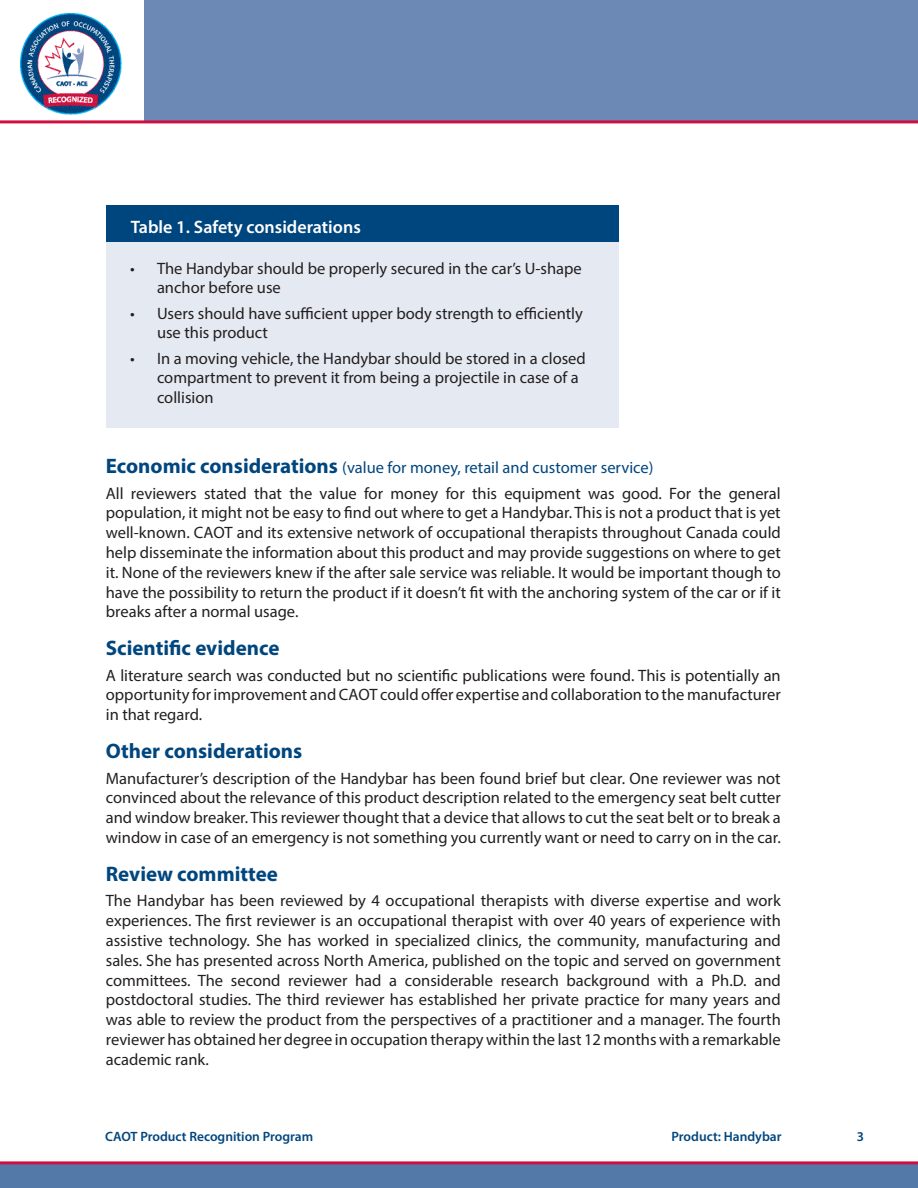
<style>
.page{position:relative;width:918px;height:1188px;background:#fff}
.page>*{position:absolute;margin:0;border:0;box-sizing:border-box;transform-origin:0 0}
.Subheading_14_pt_bol{font:700 21px "Myriad Pro";color:#00467e}
.Table_header_white{font:600 18px "Myriad Pro";color:#fff}
.Body_text_FIRST{font:16.5px/19.8px "Myriad Pro";color:#231f20;text-align:justify}
.Bullets{font:16.5px/19.8px "Myriad Pro";color:#231f20}
.Subheading_14_pt_bol-2{font:16.5px "Myriad Pro";color:#00467e}
.t1{font:600 13.5px "Myriad Pro";color:#00467e}
.s1{font-weight:700;font-size:21px}
</style>
<div class="page">
<div style="left:145px;top:0;width:773px;height:122px;background:#6b89b4"></div>
<div style="left:0;top:1164px;width:918px;height:24px;background:#5379a8"></div>
<hr style="left:0;top:1161px;width:918px;height:3px;background:#d10e40">
<hr style="left:0;top:120px;width:918px;height:3px;background:#d10e40">
<img style="left:21px;top:13px;width:101px;height:101px">
<div style="left:106px;top:205px;width:513px;height:37px;background:#00467e"></div>
<div style="left:106px;top:242px;width:513px;height:186px;background:#e5e9f2"></div>
<p class="Table_header_white" style="left:131px;top:215px;width:232px">Table 1. Safety considerations</p>
<p class="Bullets" style="left:157px;top:258px;width:426px;text-indent:-27px">• The Handybar should be properly secured in the car’s U-shape anchor before use</p>
<p class="Bullets" style="left:157px;top:303px;width:427px;text-indent:-27px">• Users should have sufficient upper body strength to efficiently use this product</p>
<p class="Bullets" style="left:157px;top:348px;width:430px;text-indent:-27px">• In a moving vehicle, the Handybar should be stored in a closed compartment to prevent it from being a projectile in case of a collision</p>
<p class="Subheading_14_pt_bol-2" style="left:106px;top:458px;width:549px"><span class="s1">Economic considerations</span> (value for money, retail and customer service)</p>
<p class="Body_text_FIRST" style="left:106px;top:483px;width:677px">All reviewers stated that the value for money for this equipment was good. For the general population, it might not be easy to find out where to get a Handybar. This is not a product that is yet well-known. CAOT and its extensive network of occupational therapists throughout Canada could help disseminate the information about this product and may provide suggestions on where to get it. None of the reviewers knew if the after sale service was reliable. It would be important though to have the possibility to return the product if it doesn’t fit with the anchoring system of the car or if it breaks after a normal usage.</p>
<p class="Subheading_14_pt_bol" style="left:106px;top:635px;width:175px">Scientific evidence</p>
<p class="Body_text_FIRST" style="left:106px;top:665px;width:677px">A literature search was conducted but no scientific publications were found. This is potentially an opportunity for improvement and CAOT could offer expertise and collaboration to the manufacturer in that regard.</p>
<p class="Subheading_14_pt_bol" style="left:106px;top:738px;width:198px">Other considerations</p>
<p class="Body_text_FIRST" style="left:106px;top:768px;width:677px">Manufacturer’s description of the Handybar has been found brief but clear. One reviewer was not convinced about the relevance of this product description related to the emergency seat belt cutter and window breaker. This reviewer thought that a device that allows to cut the seat belt or to break a window in case of an emergency is not something you currently want or need to carry on in the car.</p>
<p class="Subheading_14_pt_bol" style="left:106px;top:860px;width:174px">Review committee</p>
<p class="Body_text_FIRST" style="left:106px;top:891px;width:677px">The Handybar has been reviewed by 4 occupational therapists with diverse expertise and work experiences. The first reviewer is an occupational therapist with over 40 years of experience with assistive technology. She has worked in specialized clinics, the community, manufacturing and sales. She has presented across North America, published on the topic and served on government committees. The second reviewer had a considerable research background with a Ph.D. and postdoctoral studies. The third reviewer has established her private practice for many years and was able to review the product from the perspectives of a practitioner and a manager. The fourth reviewer has obtained her degree in occupation therapy within the last 12 months with a remarkable academic rank.</p>
<p class="t1" style="left:105px;top:1128px;width:210px">CAOT Product Recognition Program</p>
<p class="t1" style="left:672px;top:1128px;width:111px">Product: Handybar</p>
<p class="t1" style="left:857px;top:1128px;width:9px">3</p>
</div>
